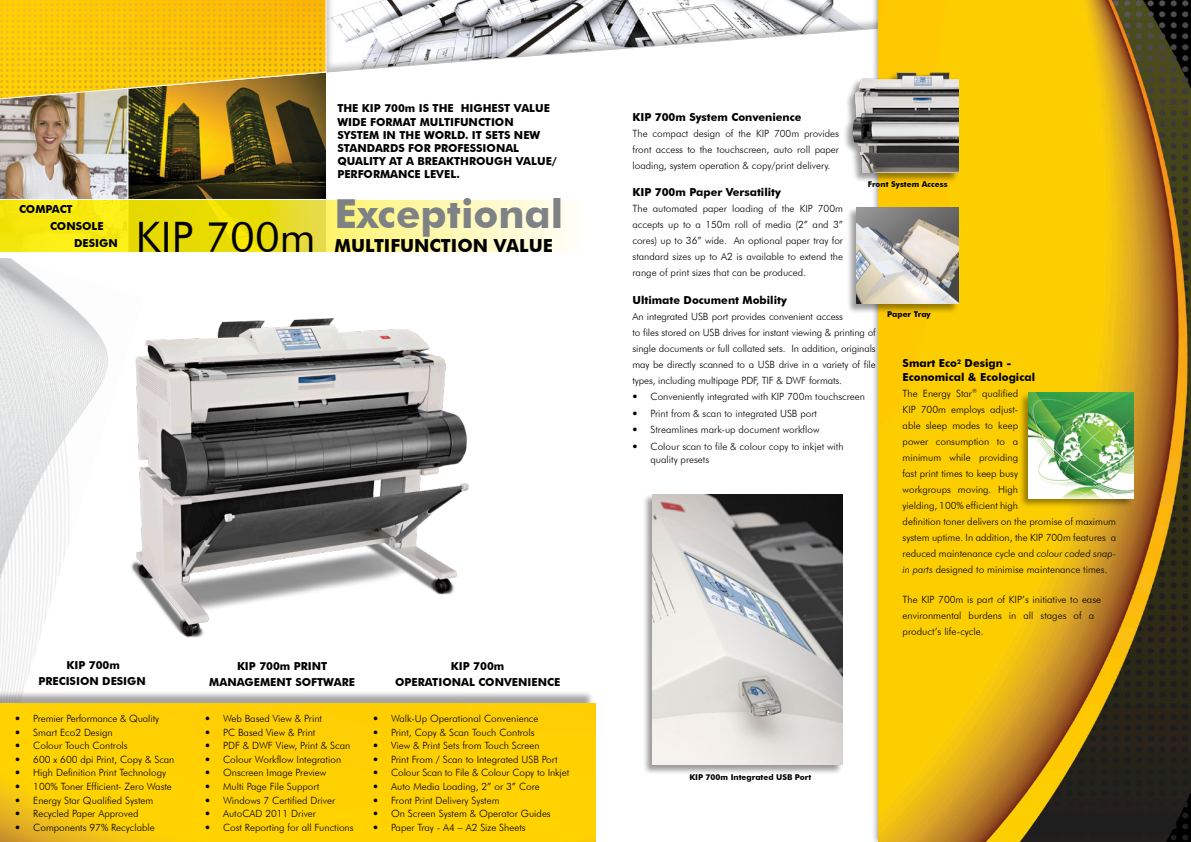
<style>
.page{position:relative;width:1191px;height:842px;background:#fff}
.page>*{position:absolute;margin:0;border:0;box-sizing:border-box;transform-origin:0 0}
.t1{font:42px "Futura BT";color:#000}
.heading{font:700 40px "Futura BT";color:#7f8284}
.heading-2{font:700 18px "Futura BT";color:#000}
.heading-3{font:700 11px/13.2px "Futura BT";color:#000}
.bulleted_list{font:300 10px/16px "Futura BT";color:#000}
.heading-4{font:700 8px "Futura BT";color:#000}
.s1{font-family:"Usherwood";font-weight:400}
.s2{font-style:italic}
</style>
<div class="page">
<div style="left:323px;top:0;width:555px;height:74px;background:#000;opacity:.27"></div>
<img style="left:0;top:258px;width:108px;height:432px">
<div style="left:0;top:690px;width:594px;height:152px;background:#000;opacity:.35"></div>
<div style="left:0;top:703px;width:595px;height:139px;background:#ffd101"></div>
<div style="left:643px;top:493px;width:200px;height:282px;background:#000;opacity:.4"></div>
<img style="left:653px;top:494px;width:189px;height:271px">
<img style="left:878px;top:0;width:313px;height:842px">
<svg style="left:0;top:0;width:595px;height:252px"></svg>
<div style="left:846px;top:207px;width:113px;height:107px;background:#000;opacity:.4"></div>
<img style="left:856px;top:208px;width:102px;height:96px">
<div style="left:1018px;top:392px;width:116px;height:116px;background:#000;opacity:.4"></div>
<img style="left:1028px;top:393px;width:105px;height:105px">
<div style="left:842px;top:72px;width:117px;height:110px;background:#000;opacity:.4"></div>
<img style="left:852px;top:67px;width:106px;height:106px">
<img style="left:131px;top:318px;width:338px;height:320px">
<p class="heading-3" style="left:19px;top:203px;width:55px">COMPACT</p>
<p class="heading-3" style="left:50px;top:219px;width:55px">CONSOLE</p>
<p class="heading-3" style="left:74px;top:236px;width:45px">DESIGN</p>
<p class="t1" style="left:136px;top:211px;width:181px">KIP 700m</p>
<p class="heading-3" style="left:337px;top:102px;width:221px">THE KIP 700m IS THE HIGHEST VALUE<br>WIDE FORMAT MULTIFUNCTION<br>SYSTEM IN THE WORLD. IT SETS NEW<br>STANDARDS FOR PROFESSIONAL<br>QUALITY AT A BREAKTHROUGH VALUE/<br>PERFORMANCE LEVEL.</p>
<p class="heading" style="left:334px;top:189px;width:230px">Exceptional</p>
<p class="heading-2" style="left:334px;top:235px;width:220px">MULTIFUNCTION VALUE</p>
<p class="heading-3" style="left:66px;top:658px;width:55px">KIP 700m</p>
<p class="heading-3" style="left:39px;top:674px;width:109px">PRECISION DESIGN</p>
<p class="bulleted_list" style="left:15px;top:710px;width:145px"><span class="s1">•</span> Premier Performance &amp; Quality</p>
<p class="bulleted_list" style="left:15px;top:724px;width:99px"><span class="s1">•</span> Smart Eco2 Design</p>
<p class="bulleted_list" style="left:15px;top:738px;width:114px"><span class="s1">•</span> Colour Touch Controls</p>
<p class="bulleted_list" style="left:15px;top:751px;width:161px"><span class="s1">•</span> 600 x 600 dpi Print, Copy &amp; Scan</p>
<p class="bulleted_list" style="left:15px;top:765px;width:152px"><span class="s1">•</span> High Definition Print Technology</p>
<p class="bulleted_list" style="left:15px;top:778px;width:158px"><span class="s1">•</span> 100% Toner Efficient- Zero Waste</p>
<p class="bulleted_list" style="left:15px;top:792px;width:140px"><span class="s1">•</span> Energy Star Qualified System</p>
<p class="bulleted_list" style="left:15px;top:805px;width:125px"><span class="s1">•</span> Recycled Paper Approved</p>
<p class="bulleted_list" style="left:15px;top:819px;width:141px"><span class="s1">•</span> Components 97% Recyclable</p>
<p class="heading-3" style="left:237px;top:660px;width:92px">KIP 700m PRINT</p>
<p class="heading-3" style="left:209px;top:676px;width:147px">MANAGEMENT SOFTWARE</p>
<p class="bulleted_list" style="left:205px;top:710px;width:118px"><span class="s1">•</span> Web Based View &amp; Print</p>
<p class="bulleted_list" style="left:205px;top:724px;width:112px"><span class="s1">•</span> PC Based View &amp; Print</p>
<p class="bulleted_list" style="left:205px;top:738px;width:147px"><span class="s1">•</span> PDF &amp; DWF View, Print &amp; Scan</p>
<p class="bulleted_list" style="left:205px;top:751px;width:138px"><span class="s1">•</span> Colour Workflow Integration</p>
<p class="bulleted_list" style="left:205px;top:765px;width:123px"><span class="s1">•</span> Onscreen Image Preview</p>
<p class="bulleted_list" style="left:205px;top:778px;width:116px"><span class="s1">•</span> Multi Page File Support</p>
<p class="bulleted_list" style="left:205px;top:792px;width:132px"><span class="s1">•</span> Windows 7 Certified Driver</p>
<p class="bulleted_list" style="left:205px;top:805px;width:112px"><span class="s1">•</span> AutoCAD 2011 Driver</p>
<p class="bulleted_list" style="left:205px;top:819px;width:150px"><span class="s1">•</span> Cost Reporting for all Functions</p>
<p class="heading-3" style="left:451px;top:659px;width:55px">KIP 700m</p>
<p class="heading-3" style="left:395px;top:675px;width:167px">OPERATIONAL CONVENIENCE</p>
<p class="bulleted_list" style="left:373px;top:710px;width:167px"><span class="s1">•</span> Walk-Up Operational Convenience</p>
<p class="bulleted_list" style="left:373px;top:724px;width:163px"><span class="s1">•</span> Print, Copy &amp; Scan Touch Controls</p>
<p class="bulleted_list" style="left:373px;top:738px;width:168px"><span class="s1">•</span> View &amp; Print Sets from Touch Screen</p>
<p class="bulleted_list" style="left:373px;top:751px;width:186px"><span class="s1">•</span> Print From / Scan to Integrated USB Port</p>
<p class="bulleted_list" style="left:373px;top:765px;width:197px"><span class="s1">•</span> Colour Scan to File &amp; Colour Copy to Inkjet</p>
<p class="bulleted_list" style="left:373px;top:778px;width:168px"><span class="s1">•</span> Auto Media Loading, 2” or 3” Core</p>
<p class="bulleted_list" style="left:373px;top:792px;width:128px"><span class="s1">•</span> Front Print Delivery System</p>
<p class="bulleted_list" style="left:373px;top:805px;width:179px"><span class="s1">•</span> On Screen System &amp; Operator Guides</p>
<p class="bulleted_list" style="left:373px;top:819px;width:154px"><span class="s1">•</span> Paper Tray - A4 – A2 Size Sheets</p>
<p class="heading-3" style="left:632px;top:110px;width:171px">KIP 700m System Convenience</p>
<p class="bulleted_list" style="left:632px;top:125px;width:208px;text-align:justify">The compact design of the KIP 700m provides front access to the touchscreen, auto roll paper loading, system operation &amp; copy/print delivery.</p>
<p class="heading-3" style="left:632px;top:186px;width:150px">KIP 700m Paper Versatility</p>
<p class="bulleted_list" style="left:632px;top:201px;width:212px;text-align:justify">The automated paper loading of the KIP 700m accepts up to a 150m roll of media (2” and 3” cores) up to 36” wide. An optional paper tray for standard sizes up to A2 is available to extend the range of print sizes that can be produced.</p>
<p class="heading-3" style="left:632px;top:293px;width:156px">Ultimate Document Mobility</p>
<p class="bulleted_list" style="left:632px;top:308px;width:245px">An integrated USB port provides convenient access<br>to files stored on USB drives for instant viewing &amp; printing of single documents or full collated sets. In addition, originals may be directly scanned to a USB drive in a variety of file types, including multipage PDF, TIF &amp; DWF formats.</p>
<p class="bulleted_list" style="left:632px;top:389px;width:234px"><span class="s1">•</span> Conveniently integrated with KIP 700m touchscreen</p>
<p class="bulleted_list" style="left:632px;top:405px;width:186px"><span class="s1">•</span> Print from &amp; scan to integrated USB port</p>
<p class="bulleted_list" style="left:632px;top:422px;width:189px"><span class="s1">•</span> Streamlines mark-up document workflow</p>
<p class="bulleted_list" style="left:650px;top:440px;width:194px;line-height:13.2px;text-indent:-18px"><span class="s1">•</span> Colour scan to file &amp; colour copy to inkjet with quality presets</p>
<p class="heading-4" style="left:867px;top:179px;width:81px">Front System Access</p>
<p class="heading-4" style="left:887px;top:309px;width:45px">Paper Tray</p>
<p class="heading-3" style="left:902px;top:357px;width:110px">Smart Eco<sup>2</sup> Design -</p>
<p class="heading-3" style="left:902px;top:370px;width:134px">Economical &amp; Ecological</p>
<p class="bulleted_list" style="left:902px;top:385px;width:215px">The Energy Star<sup>®</sup> qualified<br>KIP 700m employs adjust-<br>able sleep modes to keep<br>power consumption to a<br>minimum while providing<br>fast print times to keep busy<br>workgroups moving. High<br>yielding, 100% efficient high<br>definition toner delivers on the promise of maximum system uptime. In addition, the KIP 700m features a reduced maintenance cycle and <span class="s2">colour coded snap&shy;in parts</span> designed to minimise maintenance times.</p>
<p class="bulleted_list" style="left:902px;top:591px;width:200px">The KIP 700m is part of KIP’s initiative to ease environmental burdens in all stages of a product’s life-cycle.</p>
<p class="heading-4" style="left:689px;top:772px;width:123px">KIP 700m Integrated USB Port</p>
</div>
